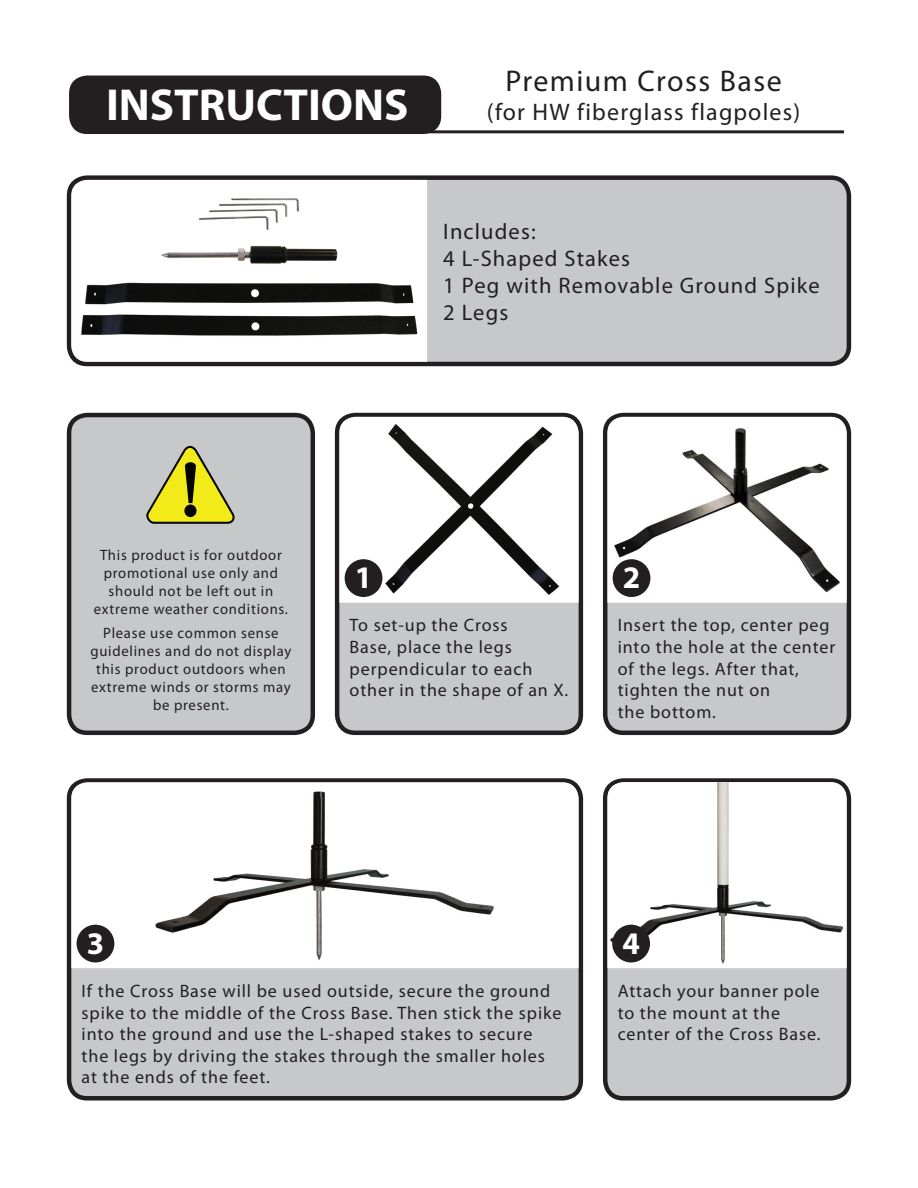
<style>
.page{position:relative;width:918px;height:1188px;background:#fff}
.page>*{position:absolute;margin:0;border:0;box-sizing:border-box;transform-origin:0 0}
.t1{font:700 45px "Myriad Pro";color:#fff}
.t2{font:700 31.5px "Myriad Pro";color:#fff}
.t3{font:30px "Myriad Pro";letter-spacing:.05em;color:#231f20}
.t4{font:24px "Myriad Pro";letter-spacing:.05em;color:#231f20}
.t5{font:22.5px "Myriad Pro";letter-spacing:.05em;color:#231f20}
.t6{font:18px/21.6px "Myriad Pro";letter-spacing:.05em;color:#231f20}
.t7{font:15px/18px "Myriad Pro";letter-spacing:.05em;color:#231f20;text-align:center}
</style>
<div class="page">
<div style="left:69px;top:178px;width:780px;height:186px;background:#c7c8ca;border-radius:18px"></div>
<div style="left:69px;top:76px;width:372px;height:58px;background:#231f20;border-radius:18px"></div>
<div style="left:67px;top:175px;width:784px;height:191px;border:4px solid #231f20;border-radius:18px"></div>
<hr style="left:417px;top:130px;width:427px;height:3px;background:#231f20">
<div style="left:337px;top:415px;width:244px;height:318px;background:#c7c8ca;border-radius:18px"></div>
<div style="left:335px;top:413px;width:248px;height:322px;border:4px solid #231f20;border-radius:18px"></div>
<div style="left:339px;top:417px;width:240px;height:186px;background:#fff"></div>
<img style="left:385px;top:424px;width:175px;height:172px">
<div style="left:345px;top:559px;width:37px;height:38px;background:#231f20;border-radius:50%"></div>
<div style="left:605px;top:415px;width:244px;height:318px;background:#c7c8ca;border-radius:18px"></div>
<div style="left:603px;top:413px;width:248px;height:322px;border:4px solid #231f20;border-radius:18px"></div>
<svg style="left:607px;top:417px;width:240px;height:186px;background:#f9f9f9"></svg>
<img style="left:614px;top:428px;width:226px;height:164px">
<div style="left:613px;top:559px;width:37px;height:38px;background:#231f20;border-radius:50%"></div>
<div style="left:69px;top:781px;width:512px;height:317px;background:#c7c8ca;border-radius:18px"></div>
<div style="left:67px;top:778px;width:516px;height:323px;border:4px solid #231f20;border-radius:18px"></div>
<div style="left:71px;top:782px;width:508px;height:186px;background:#fff"></div>
<img style="left:153px;top:789px;width:344px;height:172px">
<div style="left:605px;top:781px;width:244px;height:317px;background:#c7c8ca;border-radius:18px"></div>
<div style="left:603px;top:778px;width:248px;height:323px;border:4px solid #231f20;border-radius:18px"></div>
<svg style="left:607px;top:783px;width:240px;height:185px"></svg>
<img style="left:609px;top:782px;width:237px;height:183px">
<div style="left:71px;top:180px;width:356px;height:182px;background:#fff"></div>
<img style="left:77px;top:193px;width:344px;height:147px">
<div style="left:69px;top:415px;width:244px;height:318px;background:#c7c8ca;border-radius:18px"></div>
<div style="left:67px;top:413px;width:248px;height:322px;border:4px solid #231f20;border-radius:18px"></div>
<svg style="left:146px;top:446px;width:89px;height:78px"></svg>
<div style="left:184px;top:504px;width:13px;height:13px;background:#050504;border-radius:50%"></div>
<div style="left:77px;top:925px;width:37px;height:37px;background:#231f20;border-radius:50%"></div>
<div style="left:612px;top:925px;width:38px;height:37px;background:#231f20;border-radius:50%"></div>
<p class="t1" style="left:106px;top:76px;width:304px">INSTRUCTIONS</p>
<p class="t3" style="left:505px;top:63px;width:278px">Premium Cross Base</p>
<p class="t4" style="left:487px;top:97px;width:315px">(for HW fiberglass flagpoles)</p>
<p class="t5" style="left:443px;top:217px;width:94px">Includes:</p>
<p class="t5" style="left:443px;top:244px;width:188px">4 L-Shaped Stakes</p>
<p class="t5" style="left:443px;top:271px;width:378px">1 Peg with Removable Ground Spike</p>
<p class="t5" style="left:443px;top:298px;width:67px">2 Legs</p>
<p class="t7" style="left:94px;top:545px;width:196px">This product is for outdoor promotional use only and should not be left out in extreme weather conditions.</p>
<p class="t7" style="left:90px;top:624px;width:202px">Please use common sense guidelines and do not display this product outdoors when extreme winds or storms may be present.</p>
<p class="t2" style="left:623px;top:557px;width:19px">2</p>
<p class="t2" style="left:355px;top:557px;width:19px">1</p>
<p class="t6" style="left:350px;top:614px;width:220px">To set-up the Cross<br>Base, place the legs perpendicular to each other in the shape of an X.</p>
<p class="t6" style="left:618px;top:614px;width:219px">Insert the top, center peg into the hole at the center of the legs. After that, tighten the nut on</p>
<p class="t6" style="left:618px;top:701px;width:100px">the bottom.</p>
<p class="t2" style="left:87px;top:923px;width:19px">3</p>
<p class="t2" style="left:622px;top:923px;width:19px">4</p>
<p class="t6" style="left:82px;top:980px;width:482px">If the Cross Base will be used outside, secure the ground spike to the middle of the Cross Base. Then stick the spike into the ground and use the L-shaped stakes to secure the legs by driving the stakes through the smaller holes at the ends of the feet.</p>
<p class="t6" style="left:618px;top:980px;width:204px">Attach your banner pole to the mount at the center of the Cross Base.</p>
</div>
